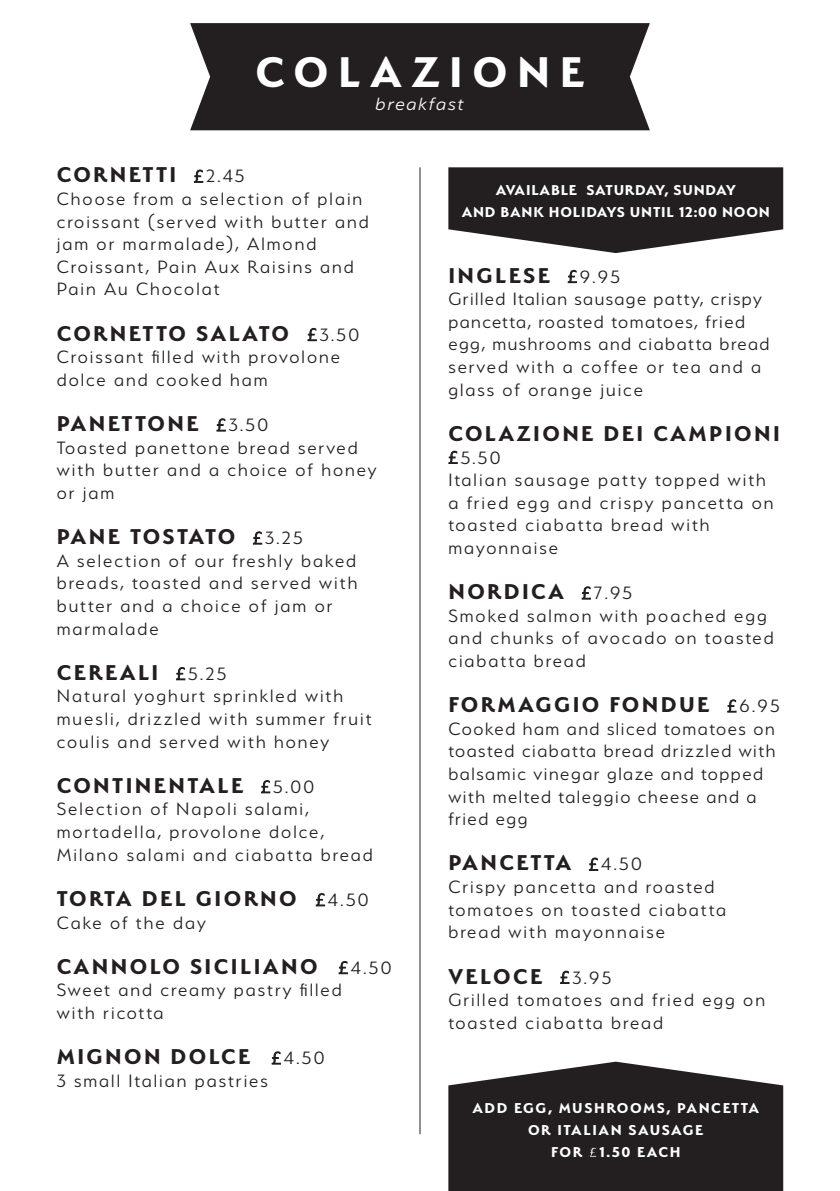
<style>
.page{position:relative;width:840px;height:1191px;background:#fff}
.page>*{position:absolute;margin:0;border:0;box-sizing:border-box;transform-origin:0 0}
.t1{font:700 48px "Serenity";letter-spacing:.2em;color:#fff}
.t2{font:700 24px "Serenity";letter-spacing:.1em;color:#231f20}
.t3{font:700 24px "Serenity";letter-spacing:.06em;color:#231f20}
.t4{font:300 20px/22.6px "Serenity";letter-spacing:.1em;color:#231f20}
.t5{font:300 20px/22.6px "Serenity";letter-spacing:.075em;color:#231f20}
.t6{font:300 20px/22.6px "Serenity";letter-spacing:.08em;color:#231f20}
.t7{font:italic 300 20px "Serenity";letter-spacing:.095em;color:#fff}
.t8{font:700 16px/22px "Serenity";letter-spacing:.05em;color:#fff;text-align:center}
.t9{font:700 16px/22.2px "Serenity";letter-spacing:.1em;color:#fff;text-align:center}
.s1{font-family:"Mr Eaves Mod OT";font-weight:400;font-size:20px}
.s2{font-weight:300;font-size:20px}
.s3{font-family:"Mr Eaves Mod OT";font-weight:400}
.s4{font-family:"Mr Eaves Mod OT";font-weight:800}
</style>
<div class="page">
<svg style="left:194px;top:170px;width:9px;height:12px"></svg>
<svg style="left:308px;top:328px;width:8px;height:13px"></svg>
<svg style="left:217px;top:419px;width:8px;height:12px"></svg>
<svg style="left:253px;top:532px;width:9px;height:12px"></svg>
<svg style="left:176px;top:667px;width:9px;height:13px"></svg>
<svg style="left:261px;top:780px;width:9px;height:13px"></svg>
<svg style="left:316px;top:893px;width:8px;height:13px"></svg>
<svg style="left:339px;top:961px;width:8px;height:12px"></svg>
<svg style="left:272px;top:1051px;width:8px;height:13px"></svg>
<svg style="left:568px;top:270px;width:8px;height:13px"></svg>
<svg style="left:448px;top:451px;width:9px;height:12px"></svg>
<svg style="left:581px;top:587px;width:9px;height:12px"></svg>
<svg style="left:727px;top:700px;width:8px;height:12px"></svg>
<svg style="left:589px;top:858px;width:8px;height:12px"></svg>
<svg style="left:560px;top:971px;width:8px;height:12px"></svg>
<div style="left:190px;top:23px;width:459px;height:107px;background:#231f20"></div>
<hr style="left:419px;top:167px;width:1px;height:967px;background:#231f20">
<svg style="left:448px;top:167px;width:334px;height:86px;background:#423e3f"></svg>
<svg style="left:448px;top:1061px;width:334px;height:130px;background:#383535"></svg>
<svg style="left:589px;top:1147px;width:7px;height:10px"></svg>
<h1 class="t1" style="left:255px;top:45px;width:330px">COLAZIONE</h1>
<p class="t7" style="left:376px;top:93px;width:90px">breakfast</p>
<p class="t2" style="left:57px;top:161px;width:189px">CORNETTI <span class="s1">£</span><span class="s2">2.45</span></p>
<p class="t4" style="left:57px;top:187px;width:313px">Choose from a selection of plain croissant (served with butter and jam or marmalade), Almond<br>Croissant, Pain Aux Raisins and<br>Pain Au Chocolat</p>
<p class="t2" style="left:57px;top:320px;width:304px">CORNETTO SALATO <span class="s1">£</span><span class="s2">3.50</span></p>
<p class="t4" style="left:57px;top:346px;width:284px">Croissant filled with provolone dolce and cooked ham</p>
<p class="t2" style="left:57px;top:410px;width:213px">PANETTONE <span class="s1">£</span><span class="s2">3.50</span></p>
<p class="t4" style="left:57px;top:436px;width:321px">Toasted panettone bread served with butter and a choice of honey or jam</p>
<p class="t3" style="left:57px;top:523px;width:247px">PANE TOSTATO <span class="s1">£</span><span class="s2">3.25</span></p>
<p class="t4" style="left:57px;top:549px;width:302px">A selection of our freshly baked breads, toasted and served with butter and a choice of jam or marmalade</p>
<p class="t2" style="left:57px;top:659px;width:171px">CEREALI <span class="s1">£</span><span class="s2">5.25</span></p>
<p class="t4" style="left:57px;top:685px;width:316px">Natural yoghurt sprinkled with muesli, drizzled with summer fruit coulis and served with honey</p>
<p class="t2" style="left:57px;top:772px;width:259px">CONTINENTALE <span class="s1">£</span><span class="s2">5.00</span></p>
<p class="t4" style="left:57px;top:798px;width:317px">Selection of Napoli salami, mortadella, provolone dolce,<br>Milano salami and ciabatta bread</p>
<p class="t2" style="left:57px;top:885px;width:313px">TORTA DEL GIORNO <span class="s1">£</span><span class="s2">4.50</span></p>
<p class="t4" style="left:57px;top:911px;width:150px">Cake of the day</p>
<p class="t2" style="left:57px;top:952px;width:336px">CANNOLO SICILIANO <span class="s1">£</span><span class="s2">4.50</span></p>
<p class="t4" style="left:57px;top:978px;width:286px">Sweet and creamy pastry filled with ricotta</p>
<p class="t2" style="left:57px;top:1043px;width:269px">MIGNON DOLCE <span class="s1">£</span><span class="s2">4.50</span></p>
<p class="t4" style="left:57px;top:1069px;width:212px">3 small Italian pastries</p>
<p class="t8" style="left:461px;top:179px;width:309px">AVAILABLE SATURDAY, SUNDAY<br>AND BANK HOLIDAYS UNTIL 12:00 NOON</p>
<p class="t2" style="left:448px;top:262px;width:173px">INGLESE <span class="s1">£</span><span class="s2">9.95</span></p>
<p class="t5" style="left:448px;top:288px;width:322px">Grilled Italian sausage patty, crispy pancetta, roasted tomatoes, fried egg, mushrooms and ciabatta bread served with a coffee or tea and a glass of orange juice</p>
<p class="t2" style="left:448px;top:420px;width:333px">COLAZIONE DEI CAMPIONI</p>
<p class="t4" style="left:448px;top:446px;width:326px"><span class="s3">£</span>5.50<br>Italian sausage patty topped with a fried egg and crispy pancetta on toasted ciabatta bread with mayonnaise</p>
<p class="t2" style="left:448px;top:578px;width:185px">NORDICA <span class="s1">£</span><span class="s2">7.95</span></p>
<p class="t4" style="left:448px;top:604px;width:327px">Smoked salmon with poached egg and chunks of avocado on toasted ciabatta bread</p>
<p class="t2" style="left:448px;top:691px;width:332px">FORMAGGIO FONDUE <span class="s1">£</span><span class="s2">6.95</span></p>
<p class="t6" style="left:448px;top:717px;width:328px">Cooked ham and sliced tomatoes on toasted ciabatta bread drizzled with balsamic vinegar glaze and topped with melted taleggio cheese and a fried egg</p>
<p class="t2" style="left:448px;top:849px;width:195px">PANCETTA <span class="s1">£</span><span class="s2">4.50</span></p>
<p class="t4" style="left:448px;top:875px;width:279px">Crispy pancetta and roasted tomatoes on toasted ciabatta bread with mayonnaise</p>
<p class="t2" style="left:448px;top:962px;width:164px">VELOCE <span class="s1">£</span><span class="s2">3.95</span></p>
<p class="t4" style="left:448px;top:988px;width:318px">Grilled tomatoes and fried egg on toasted ciabatta bread</p>
<p class="t9" style="left:472px;top:1096px;width:288px">ADD EGG, MUSHROOMS, PANCETTA<br>OR ITALIAN SAUSAGE<br>FOR <span class="s4">£</span>1.50 EACH</p>
</div>
